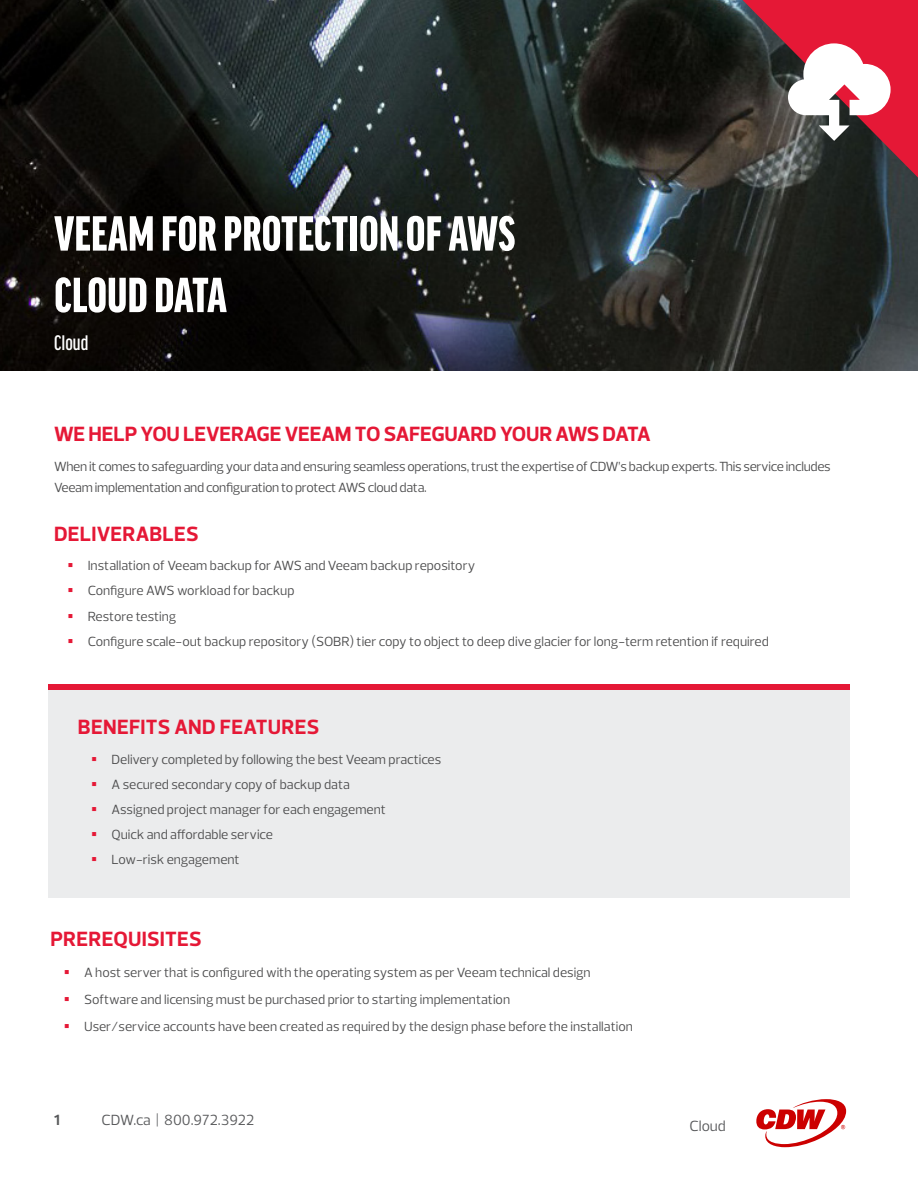
<style>
.page{position:relative;width:918px;height:1188px;background:#fff}
.page>*{position:absolute;margin:0;border:0;box-sizing:border-box;transform-origin:0 0}
.Header_H1{font:900 extra-condensed 52.5px/61.5px "Good Headline Pro";letter-spacing:.01em;color:#fff}
.Paragraph_Main{font:500 extra-condensed 22.5px "Good Headline Pro";color:#fff}
.Subheader_H2{font:700 21px "Prelo";letter-spacing:-.015em;color:#e51836}
.Subheader_H2-2{font:700 21px "Prelo";letter-spacing:.005em;color:#e51836}
.t1{font:15px "Prelo";color:#57585a}
.t2{font:700 15px "Prelo";color:#57585a}
.Paragraph_Main-2{font:13.5px "Prelo";color:#4c4c4d}
.Paragraph_Main-3{font:13.5px/21px "Prelo";letter-spacing:-.02em;color:#4c4c4d}
</style>
<div class="page">
<img style="left:0;top:0;width:918px;height:371px">
<div style="left:49px;top:684px;width:801px;height:214px;background:#e6e7e9"></div>
<div style="left:49px;top:684px;width:801px;height:6px;background:#e51836"></div>
<svg style="left:756px;top:1099px;width:90px;height:48px"></svg>
<svg style="left:743px;top:0;width:175px;height:178px"></svg>
<h1 class="Header_H1" style="left:54px;top:203px;width:462px">VEEAM FOR PROTECTION OF AWS<br>CLOUD DATA</h1>
<p class="Paragraph_Main" style="left:54px;top:331px;width:36px">Cloud</p>
<h2 class="Subheader_H2" style="left:54px;top:421px;width:598px">WE HELP YOU LEVERAGE VEEAM TO SAFEGUARD YOUR AWS DATA</h2>
<p class="Paragraph_Main-3" style="left:54px;top:456px;width:778px">When it comes to safeguarding your data and ensuring seamless operations, trust the expertise of CDW’s backup experts. This service includes<br>Veeam implementation and configuration to protect AWS cloud data.</p>
<h2 class="Subheader_H2-2" style="left:54px;top:520px;width:146px">DELIVERABLES</h2>
<p class="Paragraph_Main-2" style="left:88px;top:557px;width:389px">Installation of Veeam backup for AWS and Veeam backup repository</p>
<p class="Paragraph_Main-2" style="left:88px;top:582px;width:208px">Configure AWS workload for backup</p>
<p class="Paragraph_Main-2" style="left:88px;top:608px;width:90px">Restore testing</p>
<p class="Paragraph_Main-2" style="left:88px;top:633px;width:683px">Configure scale-out backup repository (SOBR) tier copy to object to deep dive glacier for long-term retention if required</p>
<h2 class="Subheader_H2-2" style="left:78px;top:714px;width:243px">BENEFITS AND FEATURES</h2>
<p class="Paragraph_Main-2" style="left:112px;top:751px;width:331px">Delivery completed by following the best Veeam practices</p>
<p class="Paragraph_Main-2" style="left:112px;top:776px;width:240px">A secured secondary copy of backup data</p>
<p class="Paragraph_Main-2" style="left:112px;top:801px;width:276px">Assigned project manager for each engagement</p>
<p class="Paragraph_Main-2" style="left:112px;top:826px;width:163px">Quick and affordable service</p>
<p class="Paragraph_Main-2" style="left:112px;top:851px;width:130px">Low-risk engagement</p>
<h2 class="Subheader_H2-2" style="left:50px;top:926px;width:153px">PREREQUISITES</h2>
<p class="Paragraph_Main-2" style="left:84px;top:965px;width:508px">A host server that is configured with the operating system as per Veeam technical design</p>
<p class="Paragraph_Main-2" style="left:84px;top:991px;width:428px">Software and licensing must be purchased prior to starting implementation</p>
<p class="Paragraph_Main-2" style="left:84px;top:1018px;width:550px">User/service accounts have been created as required by the design phase before the installation</p>
<p class="t2" style="left:54px;top:1111px;width:7px">1</p>
<p class="t1" style="left:102px;top:1111px;width:154px">CDW.ca | 800.972.3922</p>
<p class="t1" style="left:690px;top:1117px;width:38px">Cloud</p>
</div>
